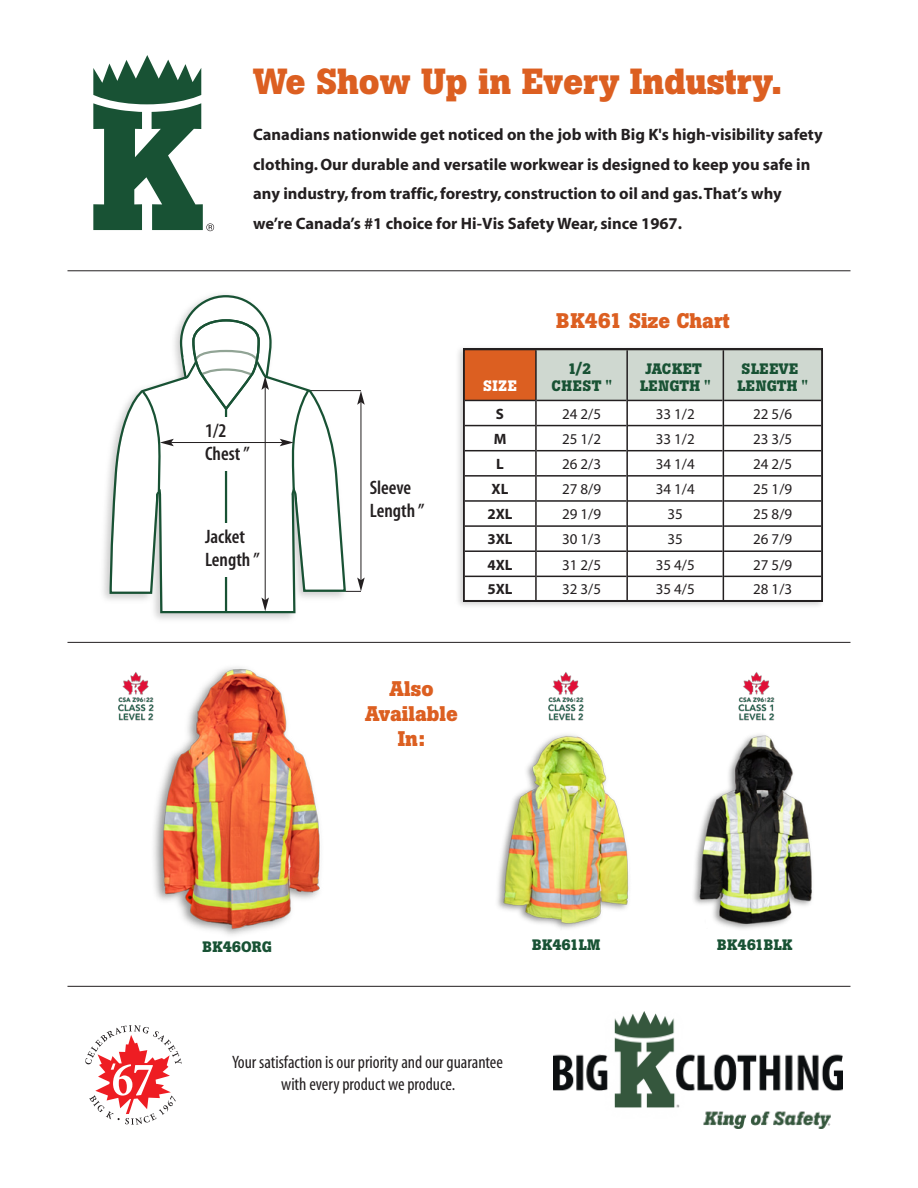
<style>
.page{position:relative;width:918px;height:1188px;background:#fff}
.page>*{position:absolute;margin:0;border:0;box-sizing:border-box;transform-origin:0 0}
.t1{font:700 36px "Boton";color:#dc5f21}
.t2{font:700 21px "Boton";color:#dc5f21}
.t3{font:600 condensed 19.5px "Myriad";color:#231f20}
.t4{font:condensed 18px "Myriad";color:#231f20}
.t5{font:700 16.5px/29.7px "Myriad";color:#231f20}
.t6{font:15px "Myriad";color:#231f20}
.t7{font:700 15px "Boton";letter-spacing:.02em;color:#185234}
.t8{font:700 15px "Myriad";color:#231f20}
.t9{font:700 15px "Boton";letter-spacing:-.01em;color:#185234}
.t10{font:700 15px "Boton";letter-spacing:-.005em;color:#185234}
.t11{font:700 15px "Boton";color:#fff}
</style>
<div class="page">
<hr style="left:309px;top:390px;width:52px;height:1px;background:#231f20">
<img style="left:153px;top:667px;width:167px;height:268px">
<img style="left:497px;top:734px;width:132px;height:195px">
<img style="left:693px;top:734px;width:119px;height:195px">
<hr style="left:68px;top:270px;width:782px;height:1px;background:#231f20">
<hr style="left:68px;top:642px;width:782px;height:1px;background:#231f20">
<hr style="left:68px;top:986px;width:782px;height:1px;background:#231f20">
<img style="left:548px;top:672px;width:36px;height:49px">
<img style="left:118px;top:669px;width:39px;height:54px">
<img style="left:738px;top:672px;width:37px;height:49px">
<hr style="left:361px;top:402px;width:1px;height:178px;background:#231f20">
<svg style="left:357px;top:391px;width:8px;height:14px"></svg>
<svg style="left:353px;top:577px;width:12px;height:15px"></svg>
<svg style="left:93px;top:55px;width:121px;height:176px"></svg>
<img style="left:553px;top:1011px;width:290px;height:118px">
<svg style="left:85px;top:1025px;width:97px;height:100px"></svg>
<img style="left:174px;top:294px;width:51px;height:52px">
<img style="left:103px;top:346px;width:250px;height:274px">
<svg style="left:109px;top:353px;width:237px;height:260px"></svg>
<hr style="left:225px;top:408px;width:2px;height:203px;background:#185234">
<img style="left:458px;top:348px;width:365px;height:258px">
<svg style="left:463px;top:349px;width:360px;height:252px"></svg>
<hr style="left:535px;top:350px;width:2px;height:250px;background:#231f20">
<hr style="left:626px;top:350px;width:2px;height:250px;background:#231f20">
<hr style="left:723px;top:350px;width:1px;height:250px;background:#231f20">
<hr style="left:465px;top:400px;width:70px;height:1px;background:#231f20">
<hr style="left:537px;top:400px;width:89px;height:1px;background:#231f20">
<hr style="left:628px;top:400px;width:95px;height:1px;background:#231f20">
<hr style="left:724px;top:400px;width:97px;height:1px;background:#231f20">
<hr style="left:465px;top:425px;width:70px;height:1px;background:#231f20">
<hr style="left:537px;top:425px;width:89px;height:1px;background:#231f20">
<hr style="left:628px;top:425px;width:95px;height:1px;background:#231f20">
<hr style="left:724px;top:425px;width:97px;height:1px;background:#231f20">
<hr style="left:465px;top:450px;width:70px;height:1px;background:#231f20">
<hr style="left:537px;top:450px;width:89px;height:1px;background:#231f20">
<hr style="left:628px;top:450px;width:95px;height:1px;background:#231f20">
<hr style="left:724px;top:450px;width:97px;height:1px;background:#231f20">
<hr style="left:465px;top:475px;width:70px;height:2px;background:#231f20">
<hr style="left:537px;top:475px;width:89px;height:2px;background:#231f20">
<hr style="left:628px;top:475px;width:95px;height:2px;background:#231f20">
<hr style="left:724px;top:475px;width:97px;height:2px;background:#231f20">
<hr style="left:465px;top:500px;width:70px;height:2px;background:#231f20">
<hr style="left:537px;top:500px;width:89px;height:2px;background:#231f20">
<hr style="left:628px;top:500px;width:95px;height:2px;background:#231f20">
<hr style="left:724px;top:500px;width:97px;height:2px;background:#231f20">
<hr style="left:465px;top:525px;width:70px;height:2px;background:#231f20">
<hr style="left:537px;top:525px;width:89px;height:2px;background:#231f20">
<hr style="left:628px;top:525px;width:95px;height:2px;background:#231f20">
<hr style="left:724px;top:525px;width:97px;height:2px;background:#231f20">
<hr style="left:465px;top:550px;width:70px;height:2px;background:#231f20">
<hr style="left:537px;top:550px;width:89px;height:2px;background:#231f20">
<hr style="left:628px;top:550px;width:95px;height:2px;background:#231f20">
<hr style="left:724px;top:550px;width:97px;height:2px;background:#231f20">
<hr style="left:465px;top:576px;width:70px;height:1px;background:#231f20">
<hr style="left:537px;top:576px;width:89px;height:1px;background:#231f20">
<hr style="left:628px;top:576px;width:95px;height:1px;background:#231f20">
<hr style="left:724px;top:576px;width:97px;height:1px;background:#231f20">
<div style="left:205px;top:523px;width:57px;height:54px;background:#fff"></div>
<div style="left:205px;top:418px;width:47px;height:53px;background:#fff"></div>
<hr style="left:265px;top:387px;width:1px;height:213px;background:#231f20">
<svg style="left:180px;top:295px;width:92px;height:116px"></svg>
<svg style="left:261px;top:597px;width:8px;height:14px"></svg>
<hr style="left:171px;top:442px;width:111px;height:1px;background:#231f20">
<svg style="left:280px;top:388px;width:31px;height:107px"></svg>
<svg style="left:141px;top:389px;width:33px;height:106px"></svg>
<p class="t1" style="left:253px;top:69px;width:531px">We Show Up in Every Industry.</p>
<p class="t5" style="left:253px;top:121px;width:571px">Canadians nationwide get noticed on the job with Big K's high-visibility safety clothing. Our durable and versatile workwear is designed to keep you safe in any industry, from traffic, forestry, construction to oil and gas. That’s why we’re Canada’s #1 choice for Hi-Vis Safety Wear, since 1967.</p>
<p class="t3" style="left:205px;top:423px;width:23px">1/2</p>
<p class="t3" style="left:205px;top:447px;width:46px">Chest ”</p>
<p class="t3" style="left:205px;top:529px;width:41px">Jacket</p>
<p class="t3" style="left:205px;top:552px;width:56px">Length ”</p>
<p class="t3" style="left:370px;top:480px;width:43px">Sleeve</p>
<p class="t3" style="left:370px;top:503px;width:56px">Length ”</p>
<p class="t11" style="left:483px;top:380px;width:36px">SIZE</p>
<p class="t2" style="left:556px;top:313px;width:175px">BK461 Size Chart</p>
<p class="t7" style="left:567px;top:364px;width:26px">1/2</p>
<p class="t7" style="left:551px;top:380px;width:62px">CHEST "</p>
<p class="t7" style="left:645px;top:364px;width:58px">JACKET</p>
<p class="t7" style="left:640px;top:380px;width:72px">LENGTH "</p>
<p class="t7" style="left:742px;top:364px;width:58px">SLEEVE</p>
<p class="t7" style="left:738px;top:380px;width:72px">LENGTH "</p>
<p class="t8" style="left:496px;top:408px;width:10px">S</p>
<p class="t6" style="left:562px;top:408px;width:41px">24 2/5</p>
<p class="t6" style="left:656px;top:408px;width:41px">33 1/2</p>
<p class="t6" style="left:753px;top:408px;width:41px">22 5/6</p>
<p class="t8" style="left:494px;top:433px;width:14px">M</p>
<p class="t6" style="left:562px;top:433px;width:41px">25 1/2</p>
<p class="t6" style="left:656px;top:433px;width:41px">33 1/2</p>
<p class="t6" style="left:753px;top:433px;width:41px">23 3/5</p>
<p class="t8" style="left:496px;top:458px;width:9px">L</p>
<p class="t6" style="left:562px;top:458px;width:41px">26 2/3</p>
<p class="t6" style="left:656px;top:458px;width:41px">34 1/4</p>
<p class="t6" style="left:753px;top:458px;width:41px">24 2/5</p>
<p class="t8" style="left:492px;top:484px;width:18px">XL</p>
<p class="t6" style="left:562px;top:484px;width:41px">27 8/9</p>
<p class="t6" style="left:656px;top:484px;width:41px">34 1/4</p>
<p class="t6" style="left:753px;top:484px;width:41px">25 1/9</p>
<p class="t8" style="left:487px;top:509px;width:27px">2XL</p>
<p class="t6" style="left:562px;top:509px;width:41px">29 1/9</p>
<p class="t6" style="left:668px;top:509px;width:17px">35</p>
<p class="t6" style="left:753px;top:509px;width:41px">25 8/9</p>
<p class="t8" style="left:487px;top:534px;width:27px">3XL</p>
<p class="t6" style="left:562px;top:534px;width:41px">30 1/3</p>
<p class="t6" style="left:668px;top:534px;width:17px">35</p>
<p class="t6" style="left:753px;top:534px;width:41px">26 7/9</p>
<p class="t8" style="left:487px;top:559px;width:27px">4XL</p>
<p class="t6" style="left:562px;top:559px;width:41px">31 2/5</p>
<p class="t6" style="left:656px;top:559px;width:41px">35 4/5</p>
<p class="t6" style="left:753px;top:559px;width:41px">27 5/9</p>
<p class="t8" style="left:487px;top:583px;width:27px">5XL</p>
<p class="t6" style="left:562px;top:583px;width:41px">32 3/5</p>
<p class="t6" style="left:656px;top:583px;width:41px">35 4/5</p>
<p class="t6" style="left:753px;top:583px;width:41px">28 1/3</p>
<p class="t2" style="left:389px;top:681px;width:46px">Also</p>
<p class="t2" style="left:365px;top:706px;width:94px">Available</p>
<p class="t2" style="left:398px;top:731px;width:29px">In:</p>
<p class="t10" style="left:203px;top:941px;width:71px">BK46ORG</p>
<p class="t9" style="left:532px;top:940px;width:69px">BK461LM</p>
<p class="t9" style="left:717px;top:939px;width:77px">BK461BLK</p>
<p class="t4" style="left:232px;top:1056px;width:272px">Your satisfaction is our priority and our guarantee</p>
<p class="t4" style="left:281px;top:1077px;width:176px">with every product we produce.</p>
</div>
